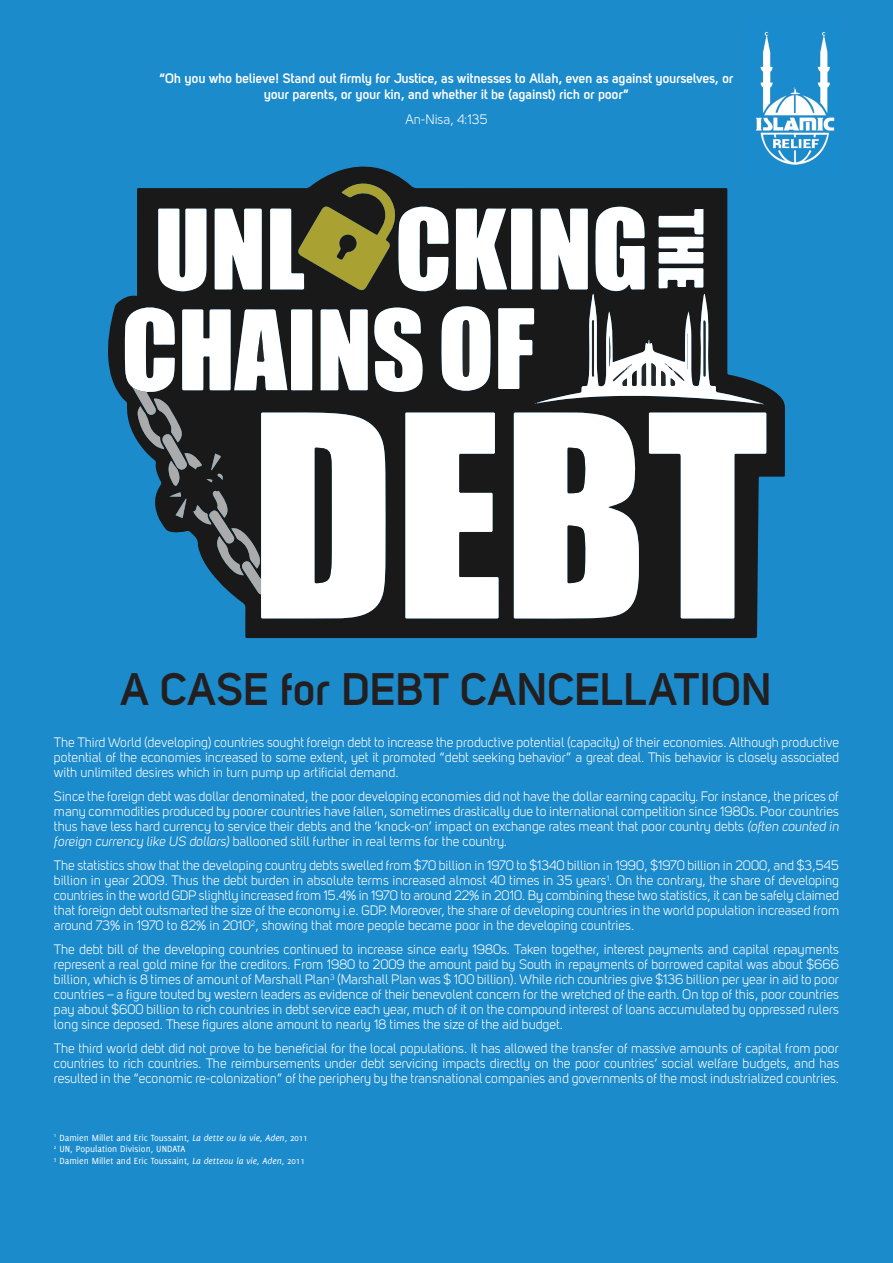
<style>
.page{position:relative;width:893px;height:1263px;background:#1c8bcc}
.page>*{position:absolute;margin:0;border:0;box-sizing:border-box;transform-origin:0 0}
.t1{font:700 45px "Uni Sans Semi";letter-spacing:.01em;color:#231f20}
.t2{font:13.5px/15px "Uni Sans Book";color:#fff;text-align:justify}
.t3{font:700 13.5px/16.2px "Uni Sans Semi";color:#fff;text-align:center}
.t4{font:9.75px/11.7px "Delicious";color:#fff}
.s1{font-family:"Uni Sans Book Italic"}
.s2{font-style:italic}
</style>
<div class="page">
<img style="left:755px;top:31px;width:80px;height:134px">
<svg style="left:108px;top:166px;width:677px;height:472px"></svg>
<svg style="left:125px;top:181px;width:642px;height:438px;background:#879195"></svg>
<p class="t3" style="left:159px;top:70px;width:575px">“Oh you who believe! Stand out firmly for Justice, as witnesses to Allah, even as against yourselves, or your parents, or your kin, and whether it be (against) rich or poor”</p>
<p class="t2" style="left:405px;top:112px;width:84px">An-Nisa, 4:135</p>
<h1 class="t1" style="left:120px;top:662px;width:654px">A CASE for DEBT CANCELLATION</h1>
<p class="t2" style="left:54px;top:735px;width:787px">The Third World (developing) countries sought foreign debt to increase the productive potential (capacity) of their economies. Although productive potential of the economies increased to some extent, yet it promoted “debt seeking behavior” a great deal. This behavior is closely associated with unlimited desires which in turn pump up artificial demand.</p>
<p class="t2" style="left:54px;top:789px;width:787px">Since the foreign debt was dollar denominated, the poor developing economies did not have the dollar earning capacity. For instance, the prices of many commodities produced by poorer countries have fallen, sometimes drastically due to international competition since 1980s. Poor countries thus have less hard currency to service their debts and the ‘knock-on’ impact on exchange rates meant that poor country debts <span class="s1">(often counted in foreign currency like US dollars)</span> ballooned still further in real terms for the country.</p>
<p class="t2" style="left:54px;top:858px;width:787px">The statistics show that the developing country debts swelled from $70 billion in 1970 to $1340 billion in 1990, $1970 billion in 2000, and $3,545 billion in year 2009. Thus the debt burden in absolute terms increased almost 40 times in 35 years<sup>1</sup>. On the contrary, the share of developing countries in the world GDP slightly increased from 15.4% in 1970 to around 22% in 2010. By combining these two statistics, it can be safely claimed that foreign debt outsmarted the size of the economy i.e. GDP. Moreover, the share of developing countries in the world population increased from around 73% in 1970 to 82% in 2010<sup>2</sup>, showing that more people became poor in the developing countries.</p>
<p class="t2" style="left:54px;top:942px;width:787px">The debt bill of the developing countries continued to increase since early 1980s. Taken together, interest payments and capital repayments represent a real gold mine for the creditors. From 1980 to 2009 the amount paid by South in repayments of borrowed capital was about $666 billion, which is 8 times of amount of Marshall Plan<sup>3</sup> (Marshall Plan was $ 100 billion). While rich countries give $136 billion per year in aid to poor countries – a figure touted by western leaders as evidence of their benevolent concern for the wretched of the earth. On top of this, poor countries pay about $600 billion to rich countries in debt service each year, much of it on the compound interest of loans accumulated by oppressed rulers long since deposed. These figures alone amount to nearly 18 times the size of the aid budget.</p>
<p class="t2" style="left:54px;top:1041px;width:787px">The third world debt did not prove to be beneficial for the local populations. It has allowed the transfer of massive amounts of capital from poor countries to rich countries. The reimbursements under debt servicing impacts directly on the poor countries’ social welfare budgets, and has resulted in the “economic re-colonization” of the periphery by the transnational companies and governments of the most industrialized countries.</p>
<p class="t4" style="left:54px;top:1131px;width:255px"><sup>1</sup> Damien Millet and Eric Toussaint, <span class="s2">La dette ou la vie, Aden</span>, 2011<br><sup>2</sup> UN, Population Division, UNDATA<br><sup>3</sup> Damien Millet and Eric Toussaint, <span class="s2">La detteou la vie, Aden</span>, 2011</p>
</div>
